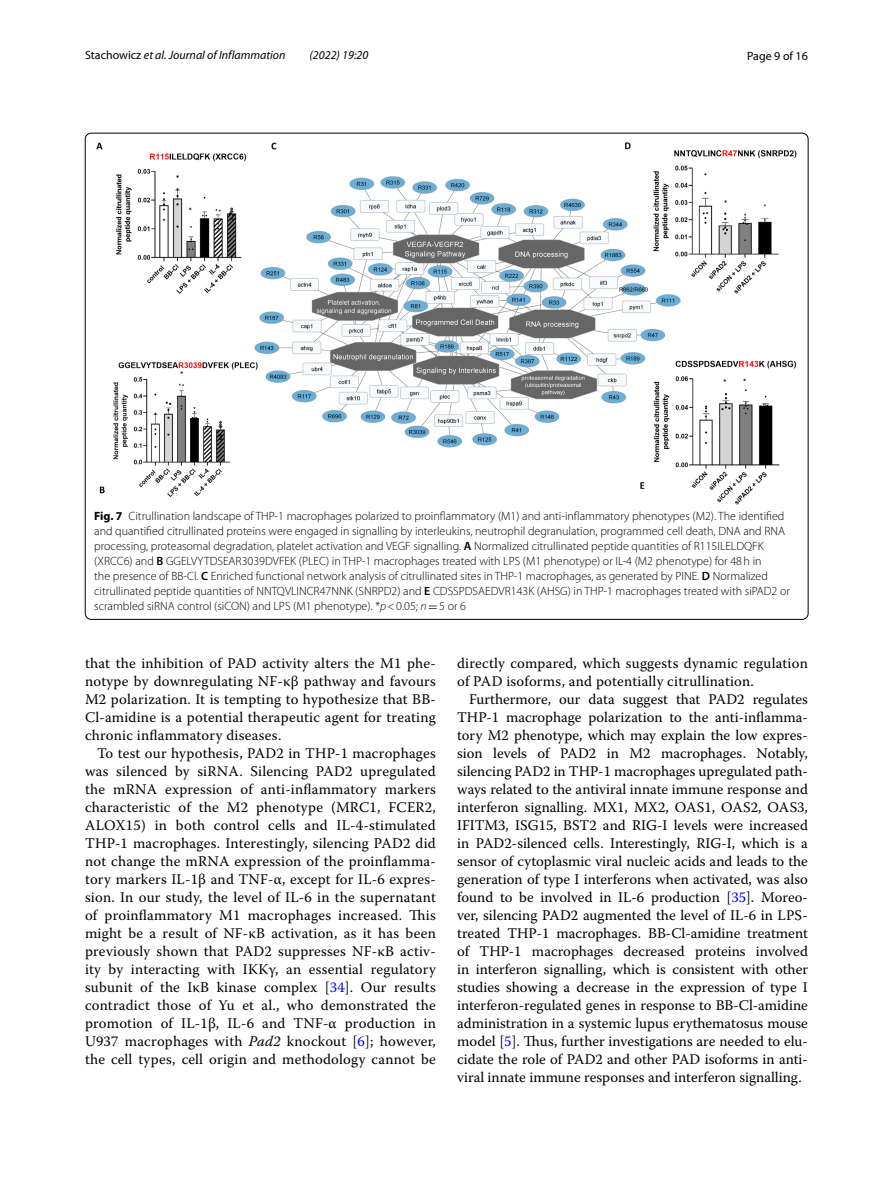
<style>
.page{position:relative;width:893px;height:1187px;background:#fff}
.page>*{position:absolute;margin:0;border:0;box-sizing:border-box;transform-origin:0 0}
.t1{font:14.7px/18px "Warnock Pro";letter-spacing:.015em;color:#000;text-align:justify}
.t2{font:300 12px/15px "Myriad Pro";color:#000}
.t3{font:italic 12px "Myriad Pro";color:#000}
.t4{font:12px "Myriad Pro";color:#000}
.s1{font-style:normal}
.s2{font-weight:700}
.s3{font-weight:600}
.s4{font-style:italic}
.s5{font-family:"MTSY";font-weight:400}
.s6{color:#00f}
</style>
<div class="page">
<img style="left:96px;top:142px;width:701px;height:362px">
<p class="t3" style="left:85px;top:48px;width:202px"><span class="s1">Stachowicz</span> et al. Journal of Inflammation</p>
<p class="t3" style="left:310px;top:48px;width:60px">(2022) 19:20</p>
<p class="t4" style="left:747px;top:48px;width:62px">Page 9 of 16</p>
<p class="t2" style="left:94px;top:508px;width:697px"><span class="s2">Fig. 7</span> Citrullination landscape of THP-1 macrophages polarized to proinflammatory (M1) and anti-inflammatory phenotypes (M2). The identified and quantified citrullinated proteins were engaged in signalling by interleukins, neutrophil degranulation, programmed cell death, DNA and RNA processing, proteasomal degradation, platelet activation and VEGF signalling. <span class="s3">A</span> Normalized citrullinated peptide quantities of R115ILELDQFK (XRCC6) and <span class="s3">B</span> GGELVYTDSEAR3039DVFEK (PLEC) in THP-1 macrophages treated with LPS (M1 phenotype) or IL-4 (M2 phenotype) for 48h in<br>the presence of BB-Cl. <span class="s3">C</span> Enriched functional network analysis of citrullinated sites in THP-1 macrophages, as generated by PINE. <span class="s3">D</span> Normalized citrullinated peptide quantities of NNTQVLINCR47NNK (SNRPD2) and <span class="s3">E</span> CDSSPDSAEDVR143K (AHSG) in THP-1 macrophages treated with siPAD2 or scrambled siRNA control (siCON) and LPS (M1 phenotype). *<span class="s4">p</span>&lt;0.05; <span class="s4">n</span><span class="s5">=</span>5 or 6</p>
<p class="t1" style="left:85px;top:654px;width:352px">that the inhibition of PAD activity alters the M1 phe&shy;notype by downregulating NF-κβ pathway and favours M2 polarization. It is tempting to hypothesize that BB-Cl-amidine is a potential therapeutic agent for treating chronic inflammatory diseases.</p>
<p class="t1" style="left:85px;top:744px;width:352px;text-indent:12px">To test our hypothesis, PAD2 in THP-1 macrophages was silenced by siRNA. Silencing PAD2 upregulated the mRNA expression of anti-inflammatory markers characteristic of the M2 phenotype (MRC1, FCER2, ALOX15) in both control cells and IL-4-stimulated THP-1 macrophages. Interestingly, silencing PAD2 did not change the mRNA expression of the proinflamma&shy;tory markers IL-1β and TNF-α, except for IL-6 expres&shy;sion. In our study, the level of IL-6 in the supernatant of proinflammatory M1 macrophages increased. This might be a result of NF-κB activation, as it has been previously shown that PAD2 suppresses NF-κB activ&shy;ity by interacting with IKKγ, an essential regulatory subunit of the IκB kinase complex [<span class="s6">34</span>]. Our results contradict those of Yu et al., who demonstrated the promotion of IL-1β, IL-6 and TNF-α production in U937 macrophages with <span class="s4">Pad2</span> knockout [<span class="s6">6</span>]; however, the cell types, cell origin and methodology cannot be</p>
<p class="t1" style="left:457px;top:653px;width:352px">directly compared, which suggests dynamic regulation of PAD isoforms, and potentially citrullination.</p>
<p class="t1" style="left:457px;top:689px;width:352px;text-indent:12px">Furthermore, our data suggest that PAD2 regulates THP-1 macrophage polarization to the anti-inflamma&shy;tory M2 phenotype, which may explain the low expres&shy;sion levels of PAD2 in M2 macrophages. Notably, silencing PAD2 in THP-1 macrophages upregulated path&shy;ways related to the antiviral innate immune response and interferon signalling. MX1, MX2, OAS1, OAS2, OAS3, IFITM3, ISG15, BST2 and RIG-I levels were increased in PAD2-silenced cells. Interestingly, RIG-I, which is a sensor of cytoplasmic viral nucleic acids and leads to the generation of type I interferons when activated, was also found to be involved in IL-6 production [<span class="s6">35</span>]. Moreo&shy;ver, silencing PAD2 augmented the level of IL-6 in LPS&shy;treated THP-1 macrophages. BB-Cl-amidine treatment of THP-1 macrophages decreased proteins involved in interferon signalling, which is consistent with other studies showing a decrease in the expression of type I interferon-regulated genes in response to BB-Cl-amidine administration in a systemic lupus erythematosus mouse model [<span class="s6">5</span>]. Thus, further investigations are needed to elu&shy;cidate the role of PAD2 and other PAD isoforms in anti&shy;viral innate immune responses and interferon signalling.</p>
</div>
